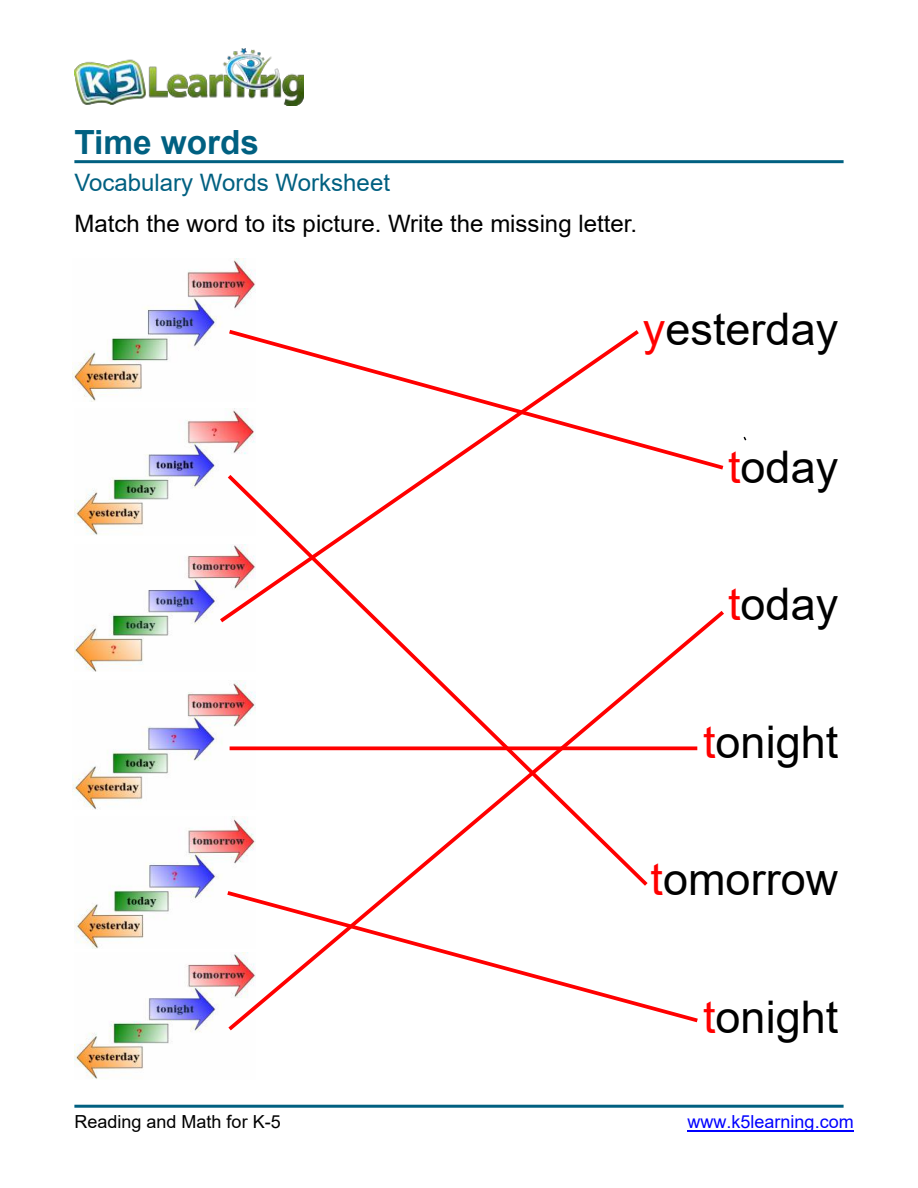
<style>
.page{position:relative;width:918px;height:1188px;background:#fff}
.page>*{position:absolute;margin:0;border:0;box-sizing:border-box;transform-origin:0 0}
.t1{font:45px "Arial";color:#000}
.t2{font:700 33.3px "Arial";color:#006081}
.t3{font:24px "Arial";color:#000}
.t4{font:24px "Arial";color:#006081}
.t5{font:18px "Arial";color:#000}
.t6{font:18px "Arial";color:#00f}
.s1{color:#f00}
</style>
<div class="page">
<img style="left:74px;top:49px;width:230px;height:57px">
<hr style="left:74px;top:160px;width:770px;height:3px;background:#006081">
<hr style="left:74px;top:1105px;width:770px;height:3px;background:#006081">
<hr style="left:687px;top:1130px;width:167px;height:2px;background:#00f">
<img style="left:73px;top:259px;width:182px;height:143px">
<img style="left:74px;top:420px;width:142px;height:115px">
<img style="left:74px;top:555px;width:142px;height:117px">
<img style="left:73px;top:692px;width:151px;height:118px">
<img style="left:74px;top:964px;width:149px;height:115px">
<img style="left:74px;top:828px;width:150px;height:120px">
<svg style="left:643px;top:443px;width:81px;height:27px"></svg>
<svg style="left:216px;top:326px;width:427px;height:297px"></svg>
<svg style="left:224px;top:607px;width:500px;height:424px"></svg>
<h2 class="t2" style="left:74px;top:129px;width:186px">Time words</h2>
<p class="t4" style="left:74px;top:174px;width:317px">Vocabulary Words Worksheet</p>
<p class="t3" style="left:74px;top:215px;width:564px">Match the word to its picture. Write the missing letter.</p>
<h1 class="t1" style="left:643px;top:313px;width:197px"><span class="s1">y</span>esterday</h1>
<h1 class="t1" style="left:728px;top:450px;width:112px"><span class="s1">t</span>oday</h1>
<h1 class="t1" style="left:728px;top:588px;width:112px"><span class="s1">t</span>oday</h1>
<h1 class="t1" style="left:703px;top:725px;width:137px"><span class="s1">t</span>onight</h1>
<h1 class="t1" style="left:651px;top:863px;width:189px"><span class="s1">t</span>omorrow</h1>
<h1 class="t1" style="left:703px;top:1000px;width:137px"><span class="s1">t</span>onight</h1>
<p class="t5" style="left:74px;top:1115px;width:208px">Reading and Math for K-5</p>
<p class="t6" style="left:687px;top:1115px;width:168px">www.k5learning.com</p>
</div>
